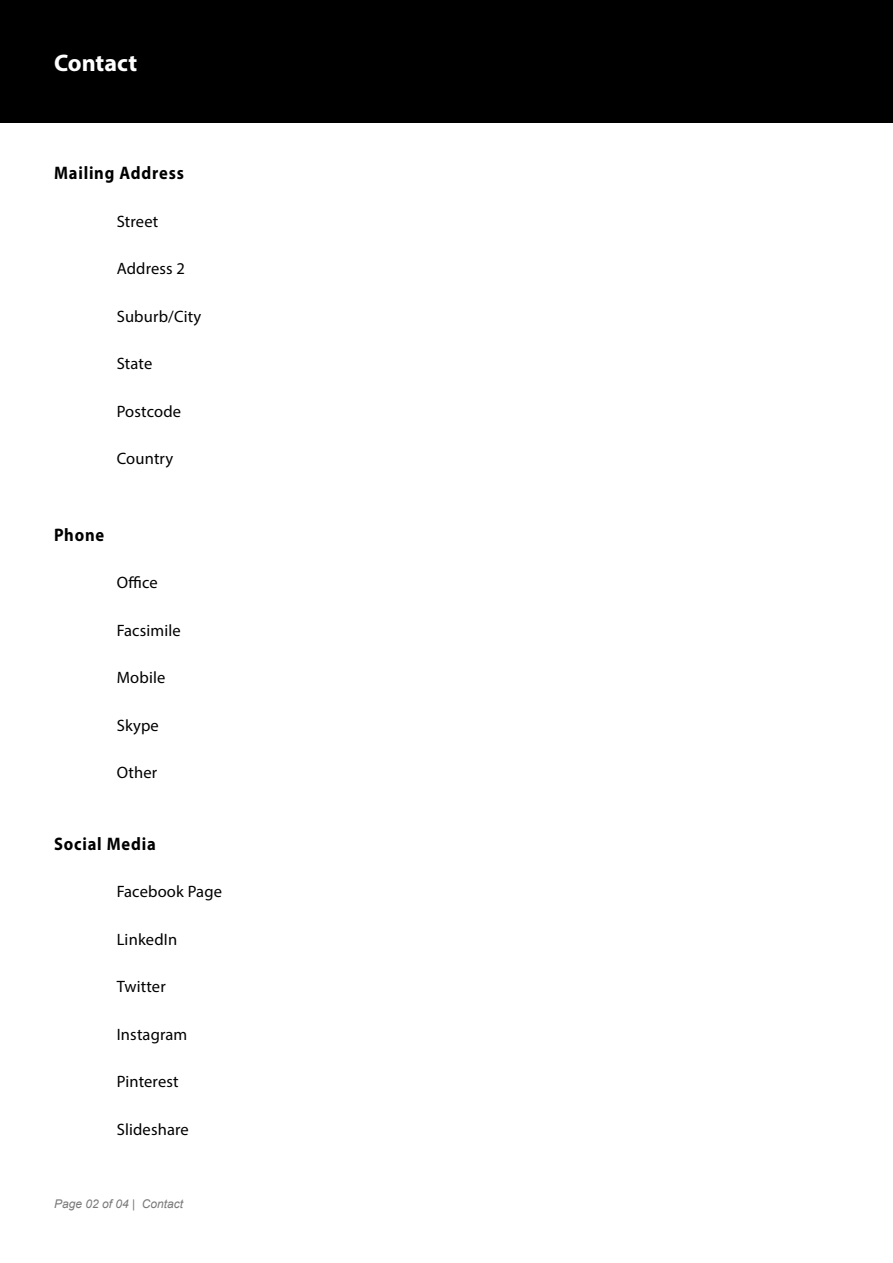
<style>
.page{position:relative;width:893px;height:1263px;background:#fff}
.page>*{position:absolute;margin:0;border:0;box-sizing:border-box;transform-origin:0 0}
.t1{font:700 24px "Myriad Pro";color:#fff}
.t2{font:700 18.15px "Myriad Pro";letter-spacing:.05em;color:#000;scale:.91 1}
.t3{font:16.5px "Myriad Pro";letter-spacing:.01em;color:#000}
.t4{font:italic 12px "Arial";color:#797979}
</style>
<div class="page">
<div style="left:0;top:0;width:893px;height:122px;background:#000"></div>
<h1 class="t1" style="left:54px;top:47px;width:85px">Contact</h1>
<p class="t2" style="left:54px;top:161px;width:144px">Mailing Address</p>
<p class="t3" style="left:117px;top:211px;width:43px">Street</p>
<p class="t3" style="left:117px;top:259px;width:70px">Address 2</p>
<p class="t3" style="left:117px;top:306px;width:86px">Suburb/City</p>
<p class="t3" style="left:117px;top:354px;width:37px">State</p>
<p class="t3" style="left:117px;top:401px;width:66px">Postcode</p>
<p class="t3" style="left:117px;top:449px;width:58px">Country</p>
<p class="t2" style="left:54px;top:523px;width:57px">Phone</p>
<p class="t3" style="left:117px;top:573px;width:43px">Office</p>
<p class="t3" style="left:117px;top:620px;width:66px">Facsimile</p>
<p class="t3" style="left:117px;top:668px;width:50px">Mobile</p>
<p class="t3" style="left:117px;top:715px;width:44px">Skype</p>
<p class="t3" style="left:117px;top:763px;width:42px">Other</p>
<p class="t2" style="left:54px;top:832px;width:113px">Social Media</p>
<p class="t3" style="left:117px;top:882px;width:107px">Facebook Page</p>
<p class="t3" style="left:117px;top:929px;width:62px">LinkedIn</p>
<p class="t3" style="left:117px;top:977px;width:51px">Twitter</p>
<p class="t3" style="left:117px;top:1024px;width:72px">Instagram</p>
<p class="t3" style="left:117px;top:1072px;width:63px">Pinterest</p>
<p class="t3" style="left:117px;top:1119px;width:74px">Slideshare</p>
<p class="t4" style="left:54px;top:1196px;width:131px">Page 02 of 04 | Contact</p>
</div>
